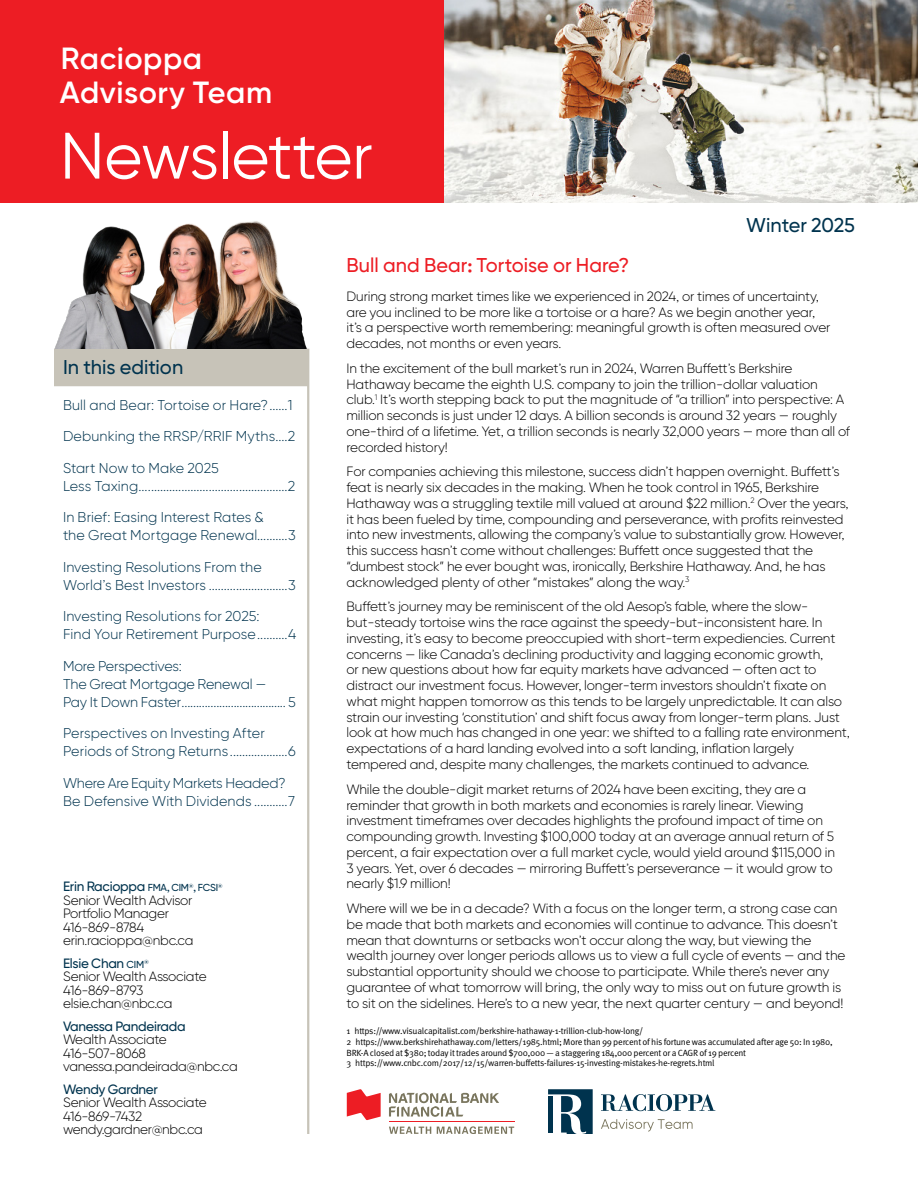
<style>
.page{position:relative;width:918px;height:1188px;background:#fff}
.page>*{position:absolute;margin:0;border:0;box-sizing:border-box;transform-origin:0 0}
.t1{font:65.4px "Gilroy BN";letter-spacing:-.01em;color:#fff}
.t2{font:600 30.6px/34px "Gilroy BN";letter-spacing:.02em;color:#fff}
.t3{font:500 19.95px "Gilroy BN";color:#ed1d24}
.t4{font:500 19.95px "Gilroy BN";letter-spacing:-.005em;color:#00334e}
.t5{font:300 14.25px/18px "Gilroy BN";letter-spacing:.005em;color:#00334e}
.t6{font:300 13.5px/15.8px "Gilroy BN";letter-spacing:-.01em;color:#000}
.t7{font:500 13.5px "Gilroy BN";letter-spacing:-.02em;color:#00334e}
.t8{font:9px/10.8px "Meta Pro Norm";letter-spacing:-.025em;color:#000}
.s1{font-weight:500;color:#00334e}
.s2{font-weight:500;font-size:10.2px;color:#00334e}
</style>
<div class="page">
<img style="left:444px;top:0;width:474px;height:203px">
<div style="left:0;top:0;width:444px;height:203px;background:#ed1d24"></div>
<hr style="left:307px;top:349px;width:2px;height:785px;background:#c7c3b8">
<div style="left:54px;top:349px;width:254px;height:37px;background:#c7c3b8"></div>
<svg style="left:347px;top:1089px;width:34px;height:31px"></svg>
<svg style="left:389px;top:1127px;width:42px;height:7px"></svg>
<svg style="left:437px;top:1126px;width:77px;height:8px"></svg>
<hr style="left:389px;top:1121px;width:125px;height:1px;background:#ed1d24">
<svg style="left:389px;top:1093px;width:110px;height:24px"></svg>
<svg style="left:601px;top:1094px;width:114px;height:17px"></svg>
<svg style="left:548px;top:1089px;width:45px;height:45px"></svg>
<div style="left:548px;top:1096px;width:5px;height:37px;background:#00334e"></div>
<svg style="left:601px;top:1119px;width:92px;height:13px"></svg>
<img style="left:54px;top:221px;width:255px;height:128px">
<h2 class="t2" style="left:60px;top:41px;width:214px">Racioppa<br>Advisory Team</h2>
<h1 class="t1" style="left:60px;top:116px;width:314px">Newsletter</h1>
<h3 class="t3" style="left:346px;top:252px;width:284px">Bull and Bear: Tortoise or Hare?</h3>
<h3 class="t4" style="left:746px;top:213px;width:110px">Winter 2025</h3>
<h3 class="t4" style="left:63px;top:354px;width:122px">In this edition</h3>
<p class="t5" style="left:63px;top:396px;width:231px">Bull and Bear: Tortoise or Hare?......1</p>
<p class="t5" style="left:63px;top:427px;width:234px">Debunking the RRSP/RRIF Myths....2</p>
<p class="t5" style="left:63px;top:459px;width:234px">Start Now to Make 2025<br>Less Taxing.................................................2</p>
<p class="t5" style="left:63px;top:508px;width:234px">In Brief: Easing Interest Rates &amp;<br>the Great Mortgage Renewal..........3</p>
<p class="t5" style="left:63px;top:558px;width:234px">Investing Resolutions From the<br>World’s Best Investors ..........................3</p>
<p class="t5" style="left:63px;top:607px;width:235px">Investing Resolutions for 2025:<br>Find Your Retirement Purpose..........4</p>
<p class="t5" style="left:63px;top:657px;width:234px">More Perspectives:<br>The Great Mortgage Renewal —<br>Pay It Down Faster.................................... 5</p>
<p class="t5" style="left:63px;top:724px;width:234px">Perspectives on Investing After<br>Periods of Strong Returns ...................6</p>
<p class="t5" style="left:63px;top:774px;width:233px">Where Are Equity Markets Headed?<br>Be Defensive With Dividends ...........7</p>
<p class="t6" style="left:63px;top:879px;width:161px;line-height:13.5px"><span class="s1">Erin Racioppa</span> <span class="s2">FMA, CIM</span><sup>®</sup><span class="s2">, FCSI</span><sup>®<br></sup>Senior Wealth Advisor<br>Portfolio Manager<br>416-869-8784 erin.racioppa@nbc.ca</p>
<p class="t6" style="left:63px;top:956px;width:145px;line-height:13.5px"><span class="s1">Elsie Chan</span> <span class="s2">CIM</span><sup>®<br></sup>Senior Wealth Associate<br>416-869-8793 elsie.chan@nbc.ca</p>
<p class="t7" style="left:63px;top:1017px;width:124px">Vanessa Pandeirada</p>
<p class="t6" style="left:63px;top:1032px;width:176px;line-height:13.5px">Wealth Associate<br>416-507-8068 vanessa.pandeirada@nbc.ca</p>
<p class="t7" style="left:63px;top:1080px;width:97px">Wendy Gardner</p>
<p class="t6" style="left:63px;top:1095px;width:145px;line-height:13.5px">Senior Wealth Associate<br>416-869-7432 wendy.gardner@nbc.ca</p>
<p class="t6" style="left:346px;top:288px;width:486px">During strong market times like we experienced in 2024, or times of uncertainty, are you inclined to be more like a tortoise or a hare? As we begin another year, it’s a perspective worth remembering: meaningful growth is often measured over decades, not months or even years.</p>
<p class="t6" style="left:346px;top:360px;width:505px">In the excitement of the bull market’s run in 2024, Warren Buffett’s Berkshire Hathaway became the eighth U.S. company to join the trillion-dollar valuation club.<sup>1</sup> It’s worth stepping back to put the magnitude of “a trillion” into perspective: A million seconds is just under 12 days. A billion seconds is around 32 years — roughly one-third of a lifetime. Yet, a trillion seconds is nearly 32,000 years — more than all of recorded history!</p>
<p class="t6" style="left:346px;top:464px;width:504px">For companies achieving this milestone, success didn’t happen overnight. Buffett’s feat is nearly six decades in the making. When he took control in 1965, Berkshire Hathaway was a struggling textile mill valued at around $22 million.<sup>2</sup> Over the years, it has been fueled by time, compounding and perseverance, with profits reinvested into new investments, allowing the company’s value to substantially grow. However, this success hasn’t come without challenges: Buffett once suggested that the “dumbest stock” he ever bought was, ironically, Berkshire Hathaway. And, he has acknowledged plenty of other “mistakes” along the way.<sup>3</sup></p>
<p class="t6" style="left:346px;top:599px;width:505px">Buffett’s journey may be reminiscent of the old Aesop’s fable, where the slow&shy;but-steady tortoise wins the race against the speedy-but-inconsistent hare. In investing, it’s easy to become preoccupied with short-term expediencies. Current concerns — like Canada’s declining productivity and lagging economic growth,<br>or new questions about how far equity markets have advanced — often act to distract our investment focus. However, longer-term investors shouldn’t fixate on what might happen tomorrow as this tends to be largely unpredictable. It can also strain our investing ‘constitution’ and shift focus away from longer-term plans. Just look at how much has changed in one year: we shifted to a falling rate environment, expectations of a hard landing evolved into a soft landing, inflation largely tempered and, despite many challenges, the markets continued to advance.</p>
<p class="t6" style="left:346px;top:781px;width:490px">While the double-digit market returns of 2024 have been exciting, they are a reminder that growth in both markets and economies is rarely linear. Viewing investment timeframes over decades highlights the profound impact of time on compounding growth. Investing $100,000 today at an average annual return of 5 percent, a fair expectation over a full market cycle, would yield around $115,000 in 3 years. Yet, over 6 decades — mirroring Buffett’s perseverance — it would grow to nearly $1.9 million!</p>
<p class="t6" style="left:346px;top:900px;width:500px">Where will we be in a decade? With a focus on the longer term, a strong case can be made that both markets and economies will continue to advance. This doesn’t mean that downturns or setbacks won’t occur along the way, but viewing the wealth journey over longer periods allows us to view a full cycle of events — and the substantial opportunity should we choose to participate. While there’s never any guarantee of what tomorrow will bring, the only way to miss out on future growth is to sit on the sidelines. Here’s to a new year, the next quarter century — and beyond!</p>
<p class="t8" style="left:346px;top:1025px;width:488px">1 https://www.visualcapitalist.com/berkshire-hathaway-1-trillion-club-how-long/<br>2 https://www.berkshirehathaway.com/letters/1985.html; More than 99 percent of his fortune was accumulated after age 50: In 1980, BRK-A closed at $380; today it trades around $700,000 — a staggering 184,000 percent or a CAGR of 19 percent<br>3 https://www.cnbc.com/2017/12/15/warren-buffetts-failures-15-investing-mistakes-he-regrets.html</p>
</div>
